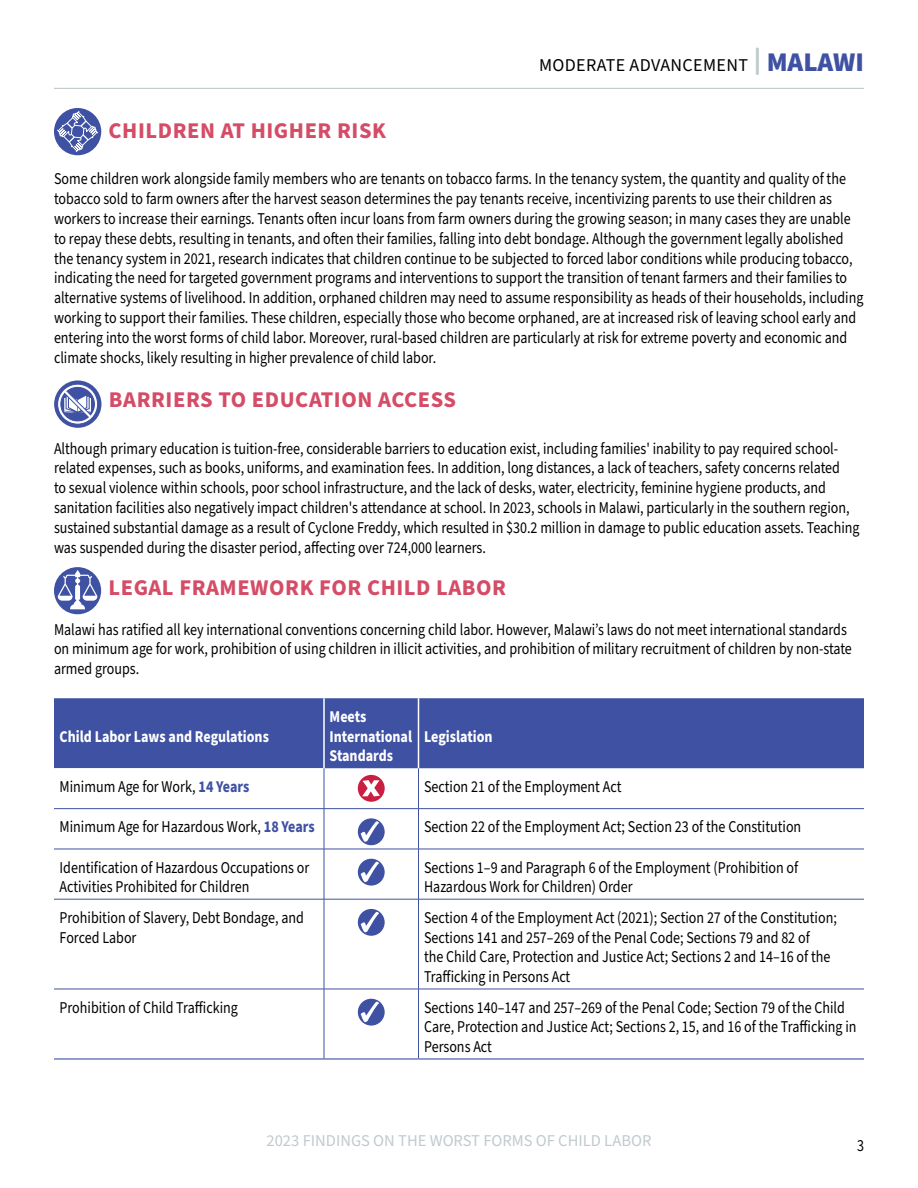
<style>
.page{position:relative;width:918px;height:1188px;background:#fff}
.page>*{position:absolute;margin:0;border:0;box-sizing:border-box;transform-origin:0 0}
.H1-HEADING_1{font:700 22.5px "Source Sans Pro";letter-spacing:.025em;color:#d54c67}
.t1{font:18px "Source Sans Pro";letter-spacing:.02em;color:#000}
.t2{font:16.5px/19.8px "Source Sans Pro";color:#000;scale:.85 1}
.t3{font:700 16.5px/19.8px "Source Sans Pro";color:#fff;scale:.85 1}
.t4{font:16.5px "Source Sans Pro";color:#c0cacc}
.s1{font-weight:900;font-size:27px;color:#3f51a3}
.s2{font-weight:700;color:#3f51a3}
</style>
<div class="page">
<hr style="left:54px;top:88px;width:810px;height:1px;background:#c0cacc">
<div style="left:54px;top:108px;width:47px;height:47px;background:#3f51a3;border-radius:50%"></div>
<svg style="left:56px;top:110px;width:43px;height:43px"></svg>
<svg style="left:54px;top:380px;width:47px;height:48px"></svg>
<svg style="left:57px;top:384px;width:41px;height:41px"></svg>
<svg style="left:54px;top:567px;width:47px;height:47px"></svg>
<svg style="left:58px;top:570px;width:39px;height:39px"></svg>
<div style="left:54px;top:698px;width:810px;height:70px;background:#3f51a3"></div>
<svg style="left:54px;top:768px;width:270px;height:290px"></svg>
<hr style="left:54px;top:808px;width:270px;height:1px;background:#3f51a3">
<hr style="left:324px;top:808px;width:94px;height:1px;background:#3f51a3">
<hr style="left:418px;top:808px;width:446px;height:1px;background:#3f51a3">
<hr style="left:54px;top:849px;width:270px;height:1px;background:#3f51a3">
<hr style="left:324px;top:849px;width:94px;height:1px;background:#3f51a3">
<hr style="left:418px;top:849px;width:446px;height:1px;background:#3f51a3">
<hr style="left:54px;top:899px;width:270px;height:1px;background:#3f51a3">
<hr style="left:324px;top:899px;width:94px;height:1px;background:#3f51a3">
<hr style="left:418px;top:899px;width:446px;height:1px;background:#3f51a3">
<hr style="left:54px;top:989px;width:270px;height:1px;background:#3f51a3">
<hr style="left:324px;top:989px;width:94px;height:1px;background:#3f51a3">
<hr style="left:418px;top:989px;width:446px;height:1px;background:#3f51a3">
<hr style="left:324px;top:768px;width:1px;height:40px;background:#3f51a3">
<hr style="left:418px;top:768px;width:1px;height:40px;background:#3f51a3">
<hr style="left:324px;top:809px;width:1px;height:40px;background:#3f51a3">
<hr style="left:418px;top:809px;width:1px;height:40px;background:#3f51a3">
<hr style="left:324px;top:849px;width:1px;height:50px;background:#3f51a3">
<hr style="left:418px;top:849px;width:1px;height:50px;background:#3f51a3">
<hr style="left:324px;top:899px;width:1px;height:90px;background:#3f51a3">
<hr style="left:418px;top:899px;width:1px;height:90px;background:#3f51a3">
<hr style="left:324px;top:989px;width:1px;height:69px;background:#3f51a3">
<hr style="left:418px;top:989px;width:1px;height:69px;background:#3f51a3">
<hr style="left:323px;top:698px;width:2px;height:70px;background:#fff">
<hr style="left:418px;top:698px;width:1px;height:70px;background:#fff">
<hr style="left:54px;top:1058px;width:270px;height:2px;background:#3f51a3">
<hr style="left:324px;top:1058px;width:94px;height:2px;background:#3f51a3">
<hr style="left:418px;top:1058px;width:446px;height:2px;background:#3f51a3">
<div style="left:358px;top:775px;width:27px;height:27px;background:#ca1f41;border-radius:50%"></div>
<svg style="left:362px;top:780px;width:18px;height:16px"></svg>
<svg style="left:358px;top:818px;width:27px;height:27px"></svg>
<svg style="left:361px;top:820px;width:18px;height:23px"></svg>
<svg style="left:358px;top:859px;width:27px;height:27px"></svg>
<svg style="left:361px;top:861px;width:18px;height:22px"></svg>
<svg style="left:358px;top:909px;width:27px;height:27px"></svg>
<svg style="left:361px;top:911px;width:18px;height:22px"></svg>
<svg style="left:358px;top:999px;width:27px;height:27px"></svg>
<svg style="left:361px;top:1001px;width:18px;height:22px"></svg>
<p class="t1" style="left:539px;top:53px;width:326px">MODERATE ADVANCEMENT <sup>|</sup> <span class="s1">MALAWI</span></p>
<p class="H1-HEADING_1" style="left:109px;top:115px;width:279px">CHILDREN AT HIGHER RISK</p>
<p class="t2" style="left:54px;top:169px;width:954px">Some children work alongside family members who are tenants on tobacco farms. In the tenancy system, the quantity and quality of the tobacco sold to farm owners after the harvest season determines the pay tenants receive, incentivizing parents to use their children as workers to increase their earnings. Tenants often incur loans from farm owners during the growing season; in many cases they are unable to repay these debts, resulting in tenants, and often their families, falling into debt bondage. Although the government legally abolished the tenancy system in 2021, research indicates that children continue to be subjected to forced labor conditions while producing tobacco, indicating the need for targeted government programs and interventions to support the transition of tenant farmers and their families to alternative systems of livelihood. In addition, orphaned children may need to assume responsibility as heads of their households, including working to support their families. These children, especially those who become orphaned, are at increased risk of leaving school early and entering into the worst forms of child labor. Moreover, rural-based children are particularly at risk for extreme poverty and economic and climate shocks, likely resulting in higher prevalence of child labor.</p>
<p class="H1-HEADING_1" style="left:109px;top:384px;width:349px">BARRIERS TO EDUCATION ACCESS</p>
<p class="t2" style="left:54px;top:439px;width:949px">Although primary education is tuition-free, considerable barriers to education exist, including families' inability to pay required school&shy;related expenses, such as books, uniforms, and examination fees. In addition, long distances, a lack of teachers, safety concerns related<br>to sexual violence within schools, poor school infrastructure, and the lack of desks, water, electricity, feminine hygiene products, and sanitation facilities also negatively impact children's attendance at school. In 2023, schools in Malawi, particularly in the southern region, sustained substantial damage as a result of Cyclone Freddy, which resulted in $30.2 million in damage to public education assets. Teaching was suspended during the disaster period, affecting over 724,000 learners.</p>
<p class="H1-HEADING_1" style="left:108px;top:572px;width:399px">LEGAL FRAMEWORK FOR CHILD LABOR</p>
<p class="t2" style="left:54px;top:620px;width:940px">Malawi has ratified all key international conventions concerning child labor. However, Malawi’s laws do not meet international standards on minimum age for work, prohibition of using children in illicit activities, and prohibition of military recruitment of children by non-state armed groups.</p>
<p class="t3" style="left:60px;top:727px;width:248px">Child Labor Laws and Regulations</p>
<p class="t3" style="left:330px;top:707px;width:99px">Meets<br>International<br>Standards</p>
<p class="t3" style="left:424px;top:727px;width:82px">Legislation</p>
<p class="t2" style="left:60px;top:777px;width:225px">Minimum Age for Work, <span class="s2">14 Years</span></p>
<p class="t2" style="left:424px;top:777px;width:234px">Section 21 of the Employment Act</p>
<p class="t2" style="left:60px;top:817px;width:302px">Minimum Age for Hazardous Work, <span class="s2">18 Years</span></p>
<p class="t2" style="left:424px;top:817px;width:445px">Section 22 of the Employment Act; Section 23 of the Constitution</p>
<p class="t2" style="left:60px;top:858px;width:295px">Identification of Hazardous Occupations or<br>Activities Prohibited for Children</p>
<p class="t2" style="left:424px;top:858px;width:442px">Sections 1–9 and Paragraph 6 of the Employment (Prohibition of<br>Hazardous Work for Children) Order</p>
<p class="t2" style="left:60px;top:908px;width:289px">Prohibition of Slavery, Debt Bondage, and<br>Forced Labor</p>
<p class="t2" style="left:424px;top:908px;width:487px">Section 4 of the Employment Act (2021); Section 27 of the Constitution; Sections 141 and 257–269 of the Penal Code; Sections 79 and 82 of<br>the Child Care, Protection and Justice Act; Sections 2 and 14–16 of the Trafficking in Persons Act</p>
<p class="t2" style="left:60px;top:998px;width:211px">Prohibition of Child Trafficking</p>
<p class="t2" style="left:424px;top:998px;width:510px">Sections 140–147 and 257–269 of the Penal Code; Section 79 of the Child<br>Care, Protection and Justice Act; Sections 2, 15, and 16 of the Trafficking in<br>Persons Act</p>
<p class="t4" style="left:267px;top:1130px;width:386px">2023 FINDINGS ON THE WORST FORMS OF CHILD LABOR</p>
<p class="t2" style="left:857px;top:1136px;width:10px">3</p>
</div>
